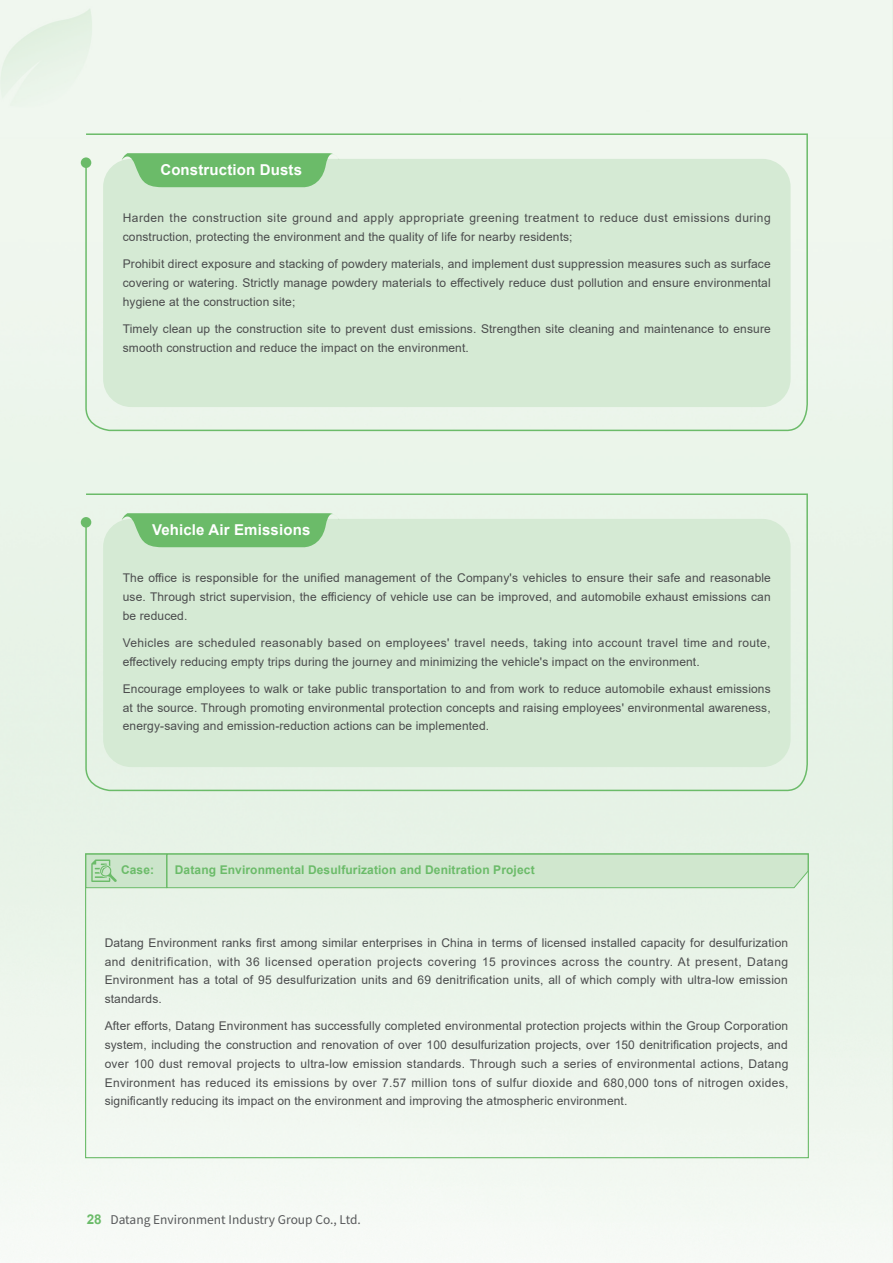
<style>
.page{position:relative;width:893px;height:1263px;background:#fff}
.page>*{position:absolute;margin:0;border:0;box-sizing:border-box;transform-origin:0 0}
.t1{font:700 15px "Arial";letter-spacing:.01em;color:#fff}
.t2{font:12px/18.8px "Arial";letter-spacing:.01em;color:#4b4c4d;text-align:justify}
.t3{font:12px/18.8px "Arial";letter-spacing:.03em;color:#4b4c4d}
.t4{font:12px/18.8px "Arial";letter-spacing:.035em;color:#4b4c4d}
.t5{font:700 12px "Arial";letter-spacing:.01em;color:#6bbb69}
.t6{font:12px "Source Han Sans CN";color:#57585a}
.s1{font-family:"Arial";font-weight:700;font-size:13.5px;color:#6bbb69}
</style>
<div class="page">
<div style="left:81px;top:157px;width:10px;height:11px;background:#6bbb69;border-radius:50%"></div>
<svg style="left:85px;top:133px;width:724px;height:299px;background:#d5ead4"></svg>
<div style="left:81px;top:517px;width:10px;height:11px;background:#6bbb69;border-radius:50%"></div>
<svg style="left:85px;top:493px;width:724px;height:299px;background:#d4e9d3"></svg>
<div style="left:85px;top:854px;width:82px;height:34px;background:#cce5cb;border:1px solid #6bbb69"></div>
<div style="left:166px;top:855px;width:641px;height:33px;background:#d0e7ce"></div>
<svg style="left:91px;top:859px;width:26px;height:23px"></svg>
<p class="t1" style="left:160px;top:159px;width:143px">Construction Dusts</p>
<p class="t4" style="left:123px;top:208px;width:649px">Harden the construction site ground and apply appropriate greening treatment to reduce dust emissions during construction, protecting the environment and the quality of life for nearby residents;</p>
<p class="t2" style="left:123px;top:254px;width:649px">Prohibit direct exposure and stacking of powdery materials, and implement dust suppression measures such as surface covering or watering. Strictly manage powdery materials to effectively reduce dust pollution and ensure environmental hygiene at the construction site;</p>
<p class="t2" style="left:123px;top:319px;width:649px">Timely clean up the construction site to prevent dust emissions. Strengthen site cleaning and maintenance to ensure smooth construction and reduce the impact on the environment.</p>
<p class="t1" style="left:152px;top:519px;width:160px">Vehicle Air Emissions</p>
<p class="t2" style="left:123px;top:568px;width:650px">The office is responsible for the unified management of the Company's vehicles to ensure their safe and reasonable use. Through strict supervision, the efficiency of vehicle use can be improved, and automobile exhaust emissions can be reduced.</p>
<p class="t3" style="left:123px;top:633px;width:649px">Vehicles are scheduled reasonably based on employees' travel needs, taking into account travel time and route, effectively reducing empty trips during the journey and minimizing the vehicle's impact on the environment.</p>
<p class="t2" style="left:123px;top:679px;width:649px">Encourage employees to walk or take public transportation to and from work to reduce automobile exhaust emissions at the source. Through promoting environmental protection concepts and raising employees' environmental awareness, energy-saving and emission-reduction actions can be implemented.</p>
<p class="t5" style="left:121px;top:862px;width:35px">Case:</p>
<p class="t5" style="left:175px;top:862px;width:361px">Datang Environmental Desulfurization and Denitration Project</p>
<p class="t2" style="left:105px;top:933px;width:685px">Datang Environment ranks first among similar enterprises in China in terms of licensed installed capacity for desulfurization and denitrification, with 36 licensed operation projects covering 15 provinces across the country. At present, Datang Environment has a total of 95 desulfurization units and 69 denitrification units, all of which comply with ultra-low emission standards.</p>
<p class="t2" style="left:105px;top:1017px;width:685px">After efforts, Datang Environment has successfully completed environmental protection projects within the Group Corporation system, including the construction and renovation of over 100 desulfurization projects, over 150 denitrification projects, and over 100 dust removal projects to ultra-low emission standards. Through such a series of environmental actions, Datang Environment has reduced its emissions by over 7.57 million tons of sulfur dioxide and 680,000 tons of nitrogen oxides, significantly reducing its impact on the environment and improving the atmospheric environment.</p>
<p class="t6" style="left:87px;top:1213px;width:276px"><span class="s1">28</span> Datang Environment Industry Group Co., Ltd.</p>
</div>
